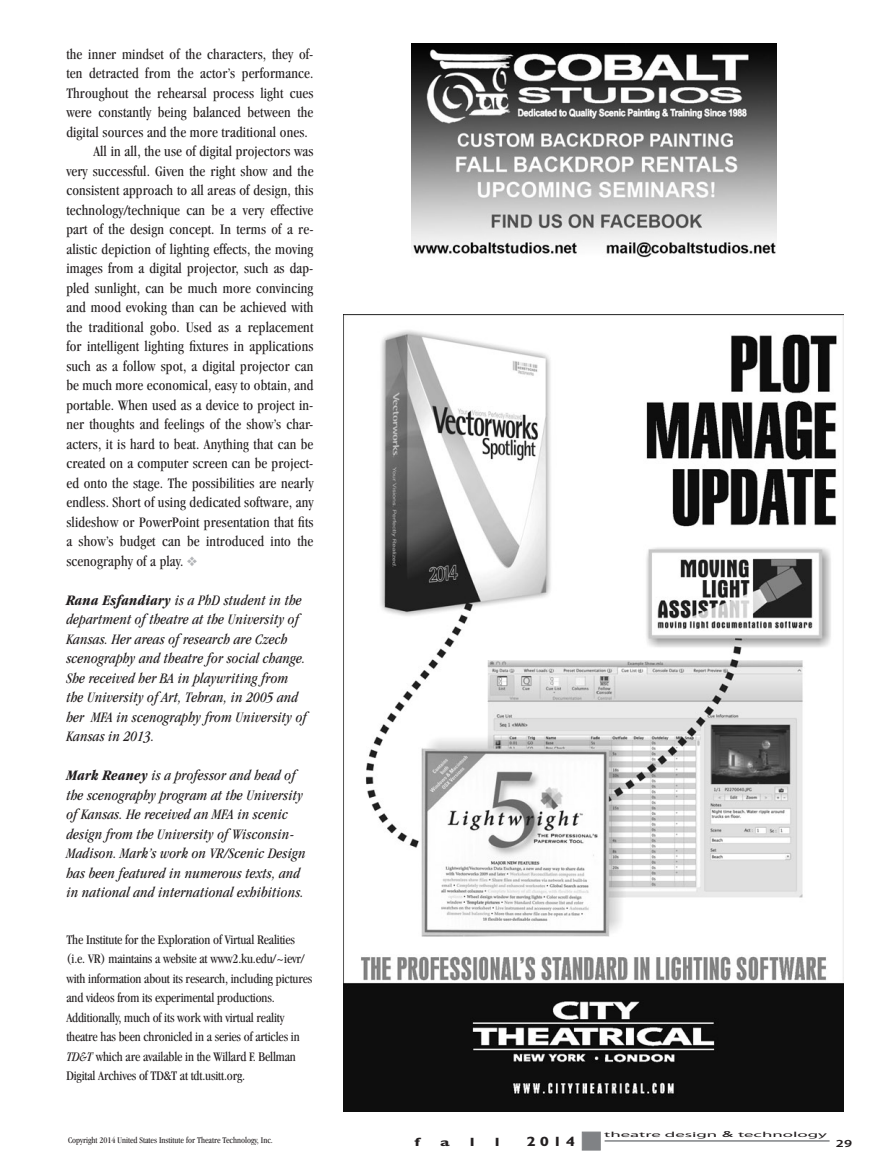
<style>
.page{position:relative;width:891px;height:1175px;background:#fff}
.page>*{position:absolute;margin:0;border:0;box-sizing:border-box;transform-origin:0 0}
.t1{font:condensed 15px "Garamond";letter-spacing:.01em;color:#231f20}
.t2{font:italic condensed 15px/19.5px "Garamond";letter-spacing:.01em;color:#231f20}
.t3{font:condensed 13.5px/19.5px "Garamond";letter-spacing:-.01em;color:#231f20}
.t4{font:700 13.5px "Gill Sans";color:#231f20;scale:1.25 1}
.t5{font:700 12px "Gill Sans";color:#231f20;scale:1.5 1}
.t6{font:600 10.8px "Myriad Pro";color:#231f20;scale:1.39 1}
.t7{font:condensed 9px "Garamond";color:#231f20}
.t8{font:7.5px "Myriad Pro";color:#231f20;scale:2.5 1}
.s1{color:#b3b5b8}
.s2{font-weight:700}
.s3{font-style:italic}
.s4{font-family:"Gill Sans";font-size:9px}
</style>
<div class="page">
<img style="left:344px;top:315px;width:499px;height:796px">
<img style="left:411px;top:44px;width:365px;height:214px">
<div style="left:582px;top:1131px;width:19px;height:19px;background:#808285;border:1px solid #808285"></div>
<hr style="left:605px;top:1140px;width:225px;height:1px;background:#808285">
<p class="t1" style="left:66px;top:45px;width:249px">the inner mindset of the characters, they of-</p>
<p class="t1" style="left:66px;top:65px;width:249px">ten detracted from the actor’s performance.</p>
<p class="t1" style="left:66px;top:84px;width:249px">Throughout the rehearsal process light cues</p>
<p class="t1" style="left:66px;top:104px;width:249px">were constantly being balanced between the</p>
<p class="t1" style="left:66px;top:123px;width:243px">digital sources and the more traditional ones.</p>
<p class="t1" style="left:93px;top:143px;width:222px">All in all, the use of digital projectors was</p>
<p class="t1" style="left:66px;top:162px;width:249px">very successful. Given the right show and the</p>
<p class="t1" style="left:66px;top:182px;width:249px">consistent approach to all areas of design, this</p>
<p class="t1" style="left:66px;top:201px;width:249px">technology/technique can be a very effective</p>
<p class="t1" style="left:66px;top:221px;width:249px">part of the design concept. In terms of a re-</p>
<p class="t1" style="left:66px;top:240px;width:249px">alistic depiction of lighting effects, the moving</p>
<p class="t1" style="left:66px;top:260px;width:249px">images from a digital projector, such as dap-</p>
<p class="t1" style="left:66px;top:279px;width:249px">pled sunlight, can be much more convincing</p>
<p class="t1" style="left:66px;top:299px;width:249px">and mood evoking than can be achieved with</p>
<p class="t1" style="left:66px;top:318px;width:249px">the traditional gobo. Used as a replacement</p>
<p class="t1" style="left:66px;top:338px;width:249px">for intelligent lighting fixtures in applications</p>
<p class="t1" style="left:66px;top:357px;width:249px">such as a follow spot, a digital projector can</p>
<p class="t1" style="left:66px;top:377px;width:249px">be much more economical, easy to obtain, and</p>
<p class="t1" style="left:66px;top:396px;width:249px">portable. When used as a device to project in-</p>
<p class="t1" style="left:66px;top:416px;width:249px">ner thoughts and feelings of the show’s char-</p>
<p class="t1" style="left:66px;top:435px;width:249px">acters, it is hard to beat. Anything that can be</p>
<p class="t1" style="left:66px;top:455px;width:249px">created on a computer screen can be project-</p>
<p class="t1" style="left:66px;top:474px;width:249px">ed onto the stage. The possibilities are nearly</p>
<p class="t1" style="left:66px;top:494px;width:249px">endless. Short of using dedicated software, any</p>
<p class="t1" style="left:66px;top:513px;width:249px">slideshow or PowerPoint presentation that fits</p>
<p class="t1" style="left:66px;top:533px;width:249px">a show’s budget can be introduced into the</p>
<p class="t1" style="left:66px;top:552px;width:133px">scenography of a play. <span class="s1">❖</span></p>
<p class="t2" style="left:66px;top:590px;width:242px"><span class="s2">Rana Esfandiary</span> is a PhD student in the department of theatre at the University of Kansas. Her areas of research are Czech scenography and theatre for social change.<br>She received her BA in playwriting from the University of Art, Tehran, in 2005 and her MFA in scenography from University of Kansas in 2013.</p>
<p class="t2" style="left:66px;top:765px;width:241px"><span class="s2">Mark Reaney</span> is a professor and head of the scenography program at the University of Kansas. He received an MFA in scenic design from the University of Wisconsin-Madison. Mark’s work on VR/Scenic Design has been featured in numerous texts, and in national and international exhibitions.</p>
<p class="t3" style="left:66px;top:929px;width:248px">The Institute for the Exploration of Virtual Realities (i.e. VR) maintains a website at www2.ku.edu/~ievr/ with information about its research, including pictures and videos from its experimental productions.<br>Additionally, much of its work with virtual reality theatre has been chronicled in a series of articles in <span class="s3">TD&amp;T</span> which are available in the Willard F. Bellman Digital Archives of TD&amp;T at tdt.usitt.org.</p>
<p class="t7" style="left:68px;top:1135px;width:206px">Copyright 2014 United States Institute for Theatre Technology, Inc.</p>
<p class="t5" style="left:415px;top:1135px;width:5px">f</p>
<p class="t5" style="left:440px;top:1135px;width:8px">a</p>
<p class="t5" style="left:470px;top:1135px;width:5px">l</p>
<p class="t5" style="left:495px;top:1135px;width:5px">l</p>
<p class="t4" style="left:527px;top:1133px;width:40px">2014</p>
<p class="t8" style="left:604px;top:1129px;width:91px">theatre design <span class="s4">&amp;</span> technology</p>
<p class="t6" style="left:836px;top:1136px;width:13px">29</p>
</div>
